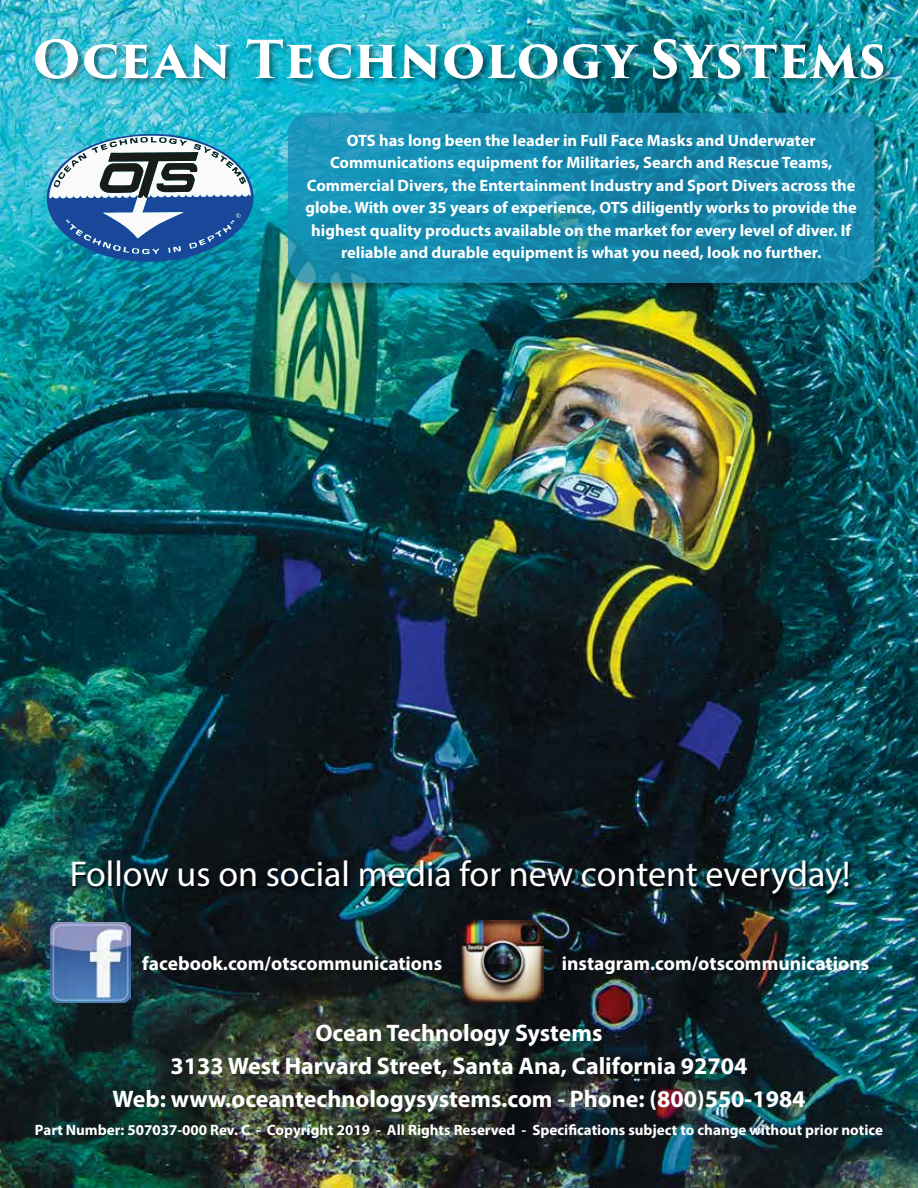
<style>
.page{position:relative;width:918px;height:1188px;background:#fff}
.page>*{position:absolute;margin:0;border:0;box-sizing:border-box;transform-origin:0 0}
.t1{font:700 51px "Trajan Pro 3";color:#fff}
.t2{font:36px "Myriad Pro";color:#fff}
.t3{font:700 24px/33px "Myriad Pro";color:#fff;text-align:center}
.t4{font:700 19.5px "Myriad Pro";color:#fff}
.t5{font:700 16.5px/22.5px "Myriad Pro";color:#fff;text-align:center}
.t6{font:700 15px "Myriad Pro";color:#fff}
</style>
<div class="page">
<img style="left:0;top:0;width:918px;height:1188px">
<div style="left:34px;top:39px;width:857px;height:48px;background:#000;opacity:.42"></div>
<img style="left:47px;top:134px;width:207px;height:128px">
<div style="left:286px;top:110px;width:598px;height:183px;background:#000;opacity:.48"></div>
<svg style="left:288px;top:113px;width:587px;height:170px"></svg>
<img style="left:50px;top:923px;width:80px;height:80px">
<img style="left:462px;top:921px;width:81px;height:82px">
<div style="left:73px;top:860px;width:780px;height:38px;background:#000;opacity:.75"></div>
<h1 class="t1" style="left:32px;top:22px;width:855px">Ocean Technology Systems</h1>
<p class="t5" style="left:305px;top:128px;width:553px">OTS has long been the leader in Full Face Masks and Underwater Communications equipment for Militaries, Search and Rescue Teams, Commercial Divers, the Entertainment Industry and Sport Divers across the globe. With over 35 years of experience, OTS diligently works to provide the highest quality products available on the market for every level of diver. If reliable and durable equipment is what you need, look no further.</p>
<h2 class="t2" style="left:70px;top:851px;width:782px">Follow us on social media for new content everyday!</h2>
<p class="t4" style="left:142px;top:951px;width:301px">facebook.com/otscommunications</p>
<p class="t4" style="left:562px;top:951px;width:309px">instagram.com/otscommunications</p>
<h3 class="t3" style="left:112px;top:1016px;width:695px">Ocean Technology Systems<br>3133 West Harvard Street, Santa Ana, California 92704<br>Web: www.oceantechnologysystems.com - Phone: (800)550-1984</h3>
<p class="t6" style="left:35px;top:1120px;width:850px">Part Number: 507037-000 Rev. C - Copyright 2019 - All Rights Reserved - Specifications subject to change without prior notice</p>
</div>
